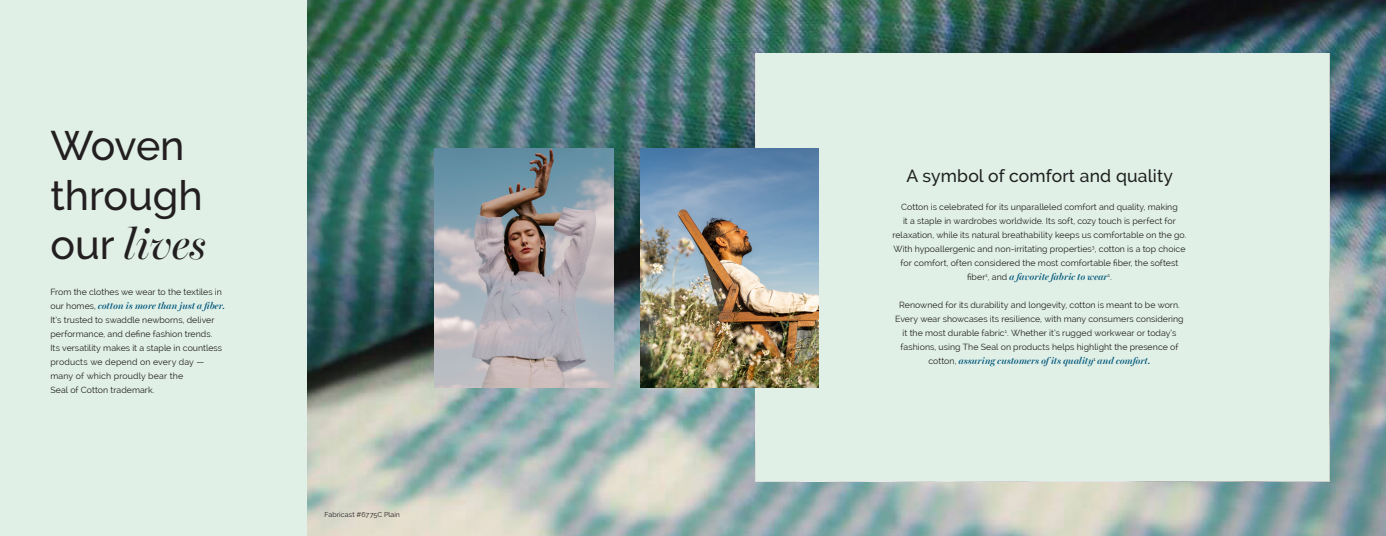
<style>
.page{position:relative;width:1386px;height:536px;background:#fff}
.page>*{position:absolute;margin:0;border:0;box-sizing:border-box;transform-origin:0 0}
.t1{font:italic 43.75px "Miller Banner";color:#231f20}
.t2{font:500 41.12px/49.2px "Raleway";color:#231f20}
.t3{font:500 17.5px "Raleway";letter-spacing:.01em;color:#1e1f1f}
.t4{font:italic 600 9.62px "Miller Banner";letter-spacing:.005em;color:#00567a}
.t5{font:8.75px/14px "Raleway";letter-spacing:.005em;color:#231f20;text-align:center}
.Body{font:7px "Raleway";letter-spacing:.015em;color:#231f20}
.s1{font-family:"Raleway";font-weight:500;font-style:normal;font-size:41.12px}
.s2{font-family:"Raleway";font-weight:400;font-style:normal;font-size:8.75px;color:#231f20}
</style>
<div class="page">
<div style="left:0;top:0;width:364px;height:536px;background:#e0f0e7"></div>
<img style="left:307px;top:0;width:1079px;height:536px">
<img style="left:435px;top:149px;width:179px;height:238px">
<div style="left:756px;top:54px;width:573px;height:426px;background:#e0f0e7"></div>
<img style="left:640px;top:149px;width:179px;height:238px">
<p class="t2" style="left:50px;top:121px;width:154px">Woven through</p>
<p class="t1" style="left:50px;top:209px;width:158px"><span class="s1">our</span> lives</p>
<p class="t5" style="left:50px;top:285px;width:173px">From the clothes we wear to the textiles in</p>
<p class="t4" style="left:50px;top:298px;width:176px"><span class="s2">our homes,</span> cotton is more than just a fiber.</p>
<p class="t5" style="left:50px;top:313px;width:173px;text-align:left">It’s trusted to swaddle newborns, deliver performance, and define fashion trends.<br>Its versatility makes it a staple in countless products we depend on every day — many of which proudly bear the<br>Seal of Cotton trademark.</p>
<p class="Body" style="left:325px;top:510px;width:77px">Fabricast #6775C Plain</p>
<p class="t3" style="left:906px;top:166px;width:268px">A symbol of comfort and quality</p>
<p class="t5" style="left:893px;top:200px;width:295px">Cotton is celebrated for its unparalleled comfort and quality, making<br>it a staple in wardrobes worldwide. Its soft, cozy touch is perfect for relaxation, while its natural breathability keeps us comfortable on the go.<br>With hypoallergenic and non-irritating properties<sup>3</sup>, cotton is a top choice for comfort, often considered the most comfortable fiber, the softest</p>
<p class="t4" style="left:967px;top:269px;width:146px"><span class="s2">fiber</span><sup>1</sup><span class="s2">, and</span> a favorite fabric to wear<sup>1</sup><span class="s2">.</span></p>
<p class="t5" style="left:895px;top:298px;width:290px">Renowned for its durability and longevity, cotton is meant to be worn.<br>Every wear showcases its resilience, with many consumers considering it the most durable fabric<sup>1</sup>. Whether it’s rugged workwear or today’s fashions, using The Seal on products helps highlight the presence of</p>
<p class="t4" style="left:929px;top:353px;width:223px"><span class="s2">cotton,</span> assuring customers of its quality<sup>1</sup> and comfort.</p>
</div>
